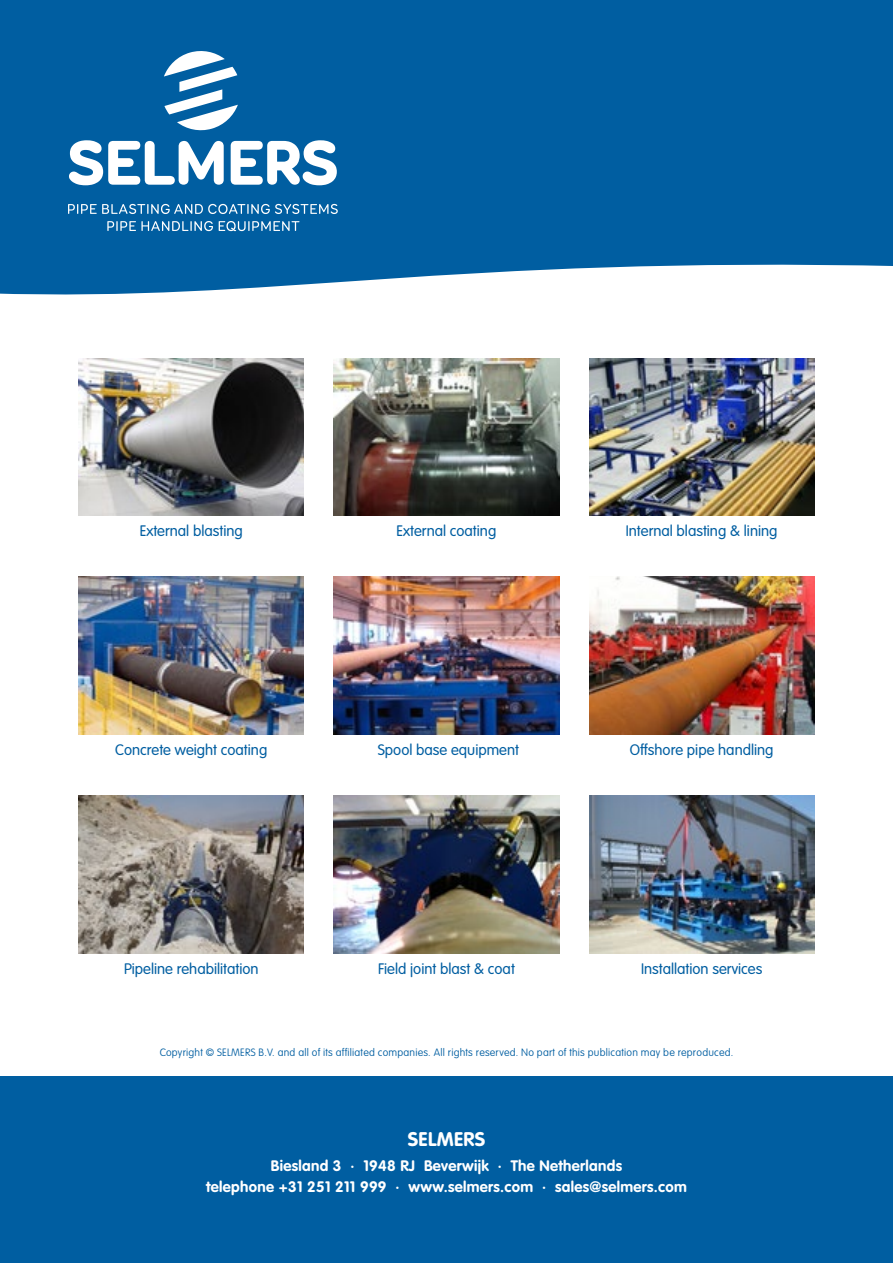
<style>
.page{position:relative;width:893px;height:1263px;background:#fff}
.page>*{position:absolute;margin:0;border:0;box-sizing:border-box;transform-origin:0 0}
.t1{font:700 19.5px "VAG Rounded";letter-spacing:.02em;color:#fff}
.t2{font:300 15px "VAG Rounded";color:#005ea1}
.t3{font:700 15px "VAG Rounded";letter-spacing:.02em;color:#fff}
.t4{font:100 10.5px "VAG Rounded";letter-spacing:.02em;color:#005ea1}
</style>
<div class="page">
<div style="left:0;top:1076px;width:893px;height:187px;background:#005ea1"></div>
<img style="left:334px;top:796px;width:225px;height:157px">
<img style="left:79px;top:577px;width:225px;height:158px">
<img style="left:589px;top:796px;width:225px;height:157px">
<img style="left:334px;top:577px;width:225px;height:158px">
<img style="left:589px;top:577px;width:225px;height:158px">
<img style="left:79px;top:796px;width:225px;height:157px">
<img style="left:334px;top:358px;width:225px;height:158px">
<img style="left:589px;top:358px;width:225px;height:158px">
<img style="left:79px;top:358px;width:225px;height:158px">
<div style="left:0;top:0;width:893px;height:295px;background:#005ea1"></div>
<svg style="left:69px;top:140px;width:155px;height:45px"></svg>
<svg style="left:231px;top:140px;width:106px;height:45px"></svg>
<svg style="left:68px;top:204px;width:270px;height:10px;background:#4b8dbc"></svg>
<svg style="left:107px;top:221px;width:106px;height:10px"></svg>
<svg style="left:219px;top:221px;width:80px;height:10px"></svg>
<svg style="left:164px;top:49px;width:74px;height:83px"></svg>
<p class="t2" style="left:140px;top:522px;width:105px">External blasting</p>
<p class="t2" style="left:397px;top:522px;width:101px">External coating</p>
<p class="t2" style="left:626px;top:522px;width:153px">Internal blasting &amp; lining</p>
<p class="t2" style="left:115px;top:741px;width:154px">Concrete weight coating</p>
<p class="t2" style="left:124px;top:960px;width:136px">Pipeline rehabilitation</p>
<p class="t2" style="left:378px;top:741px;width:143px">Spool base equipment</p>
<p class="t2" style="left:630px;top:741px;width:145px">Offshore pipe handling</p>
<p class="t2" style="left:378px;top:960px;width:138px">Field joint blast &amp; coat</p>
<p class="t2" style="left:641px;top:960px;width:123px">Installation services</p>
<p class="t4" style="left:160px;top:1046px;width:575px">Copyright © SELMERS B.V. and all of its affiliated companies. All rights reserved. No part of this publication may be reproduced.</p>
<p class="t1" style="left:408px;top:1127px;width:79px">SELMERS</p>
<p class="t3" style="left:271px;top:1157px;width:353px">Biesland 3 · 1948 RJ Beverwijk · The Netherlands</p>
<p class="t3" style="left:206px;top:1178px;width:482px">telephone +31 251 211 999 · www.selmers.com · sales@selmers.com</p>
</div>
